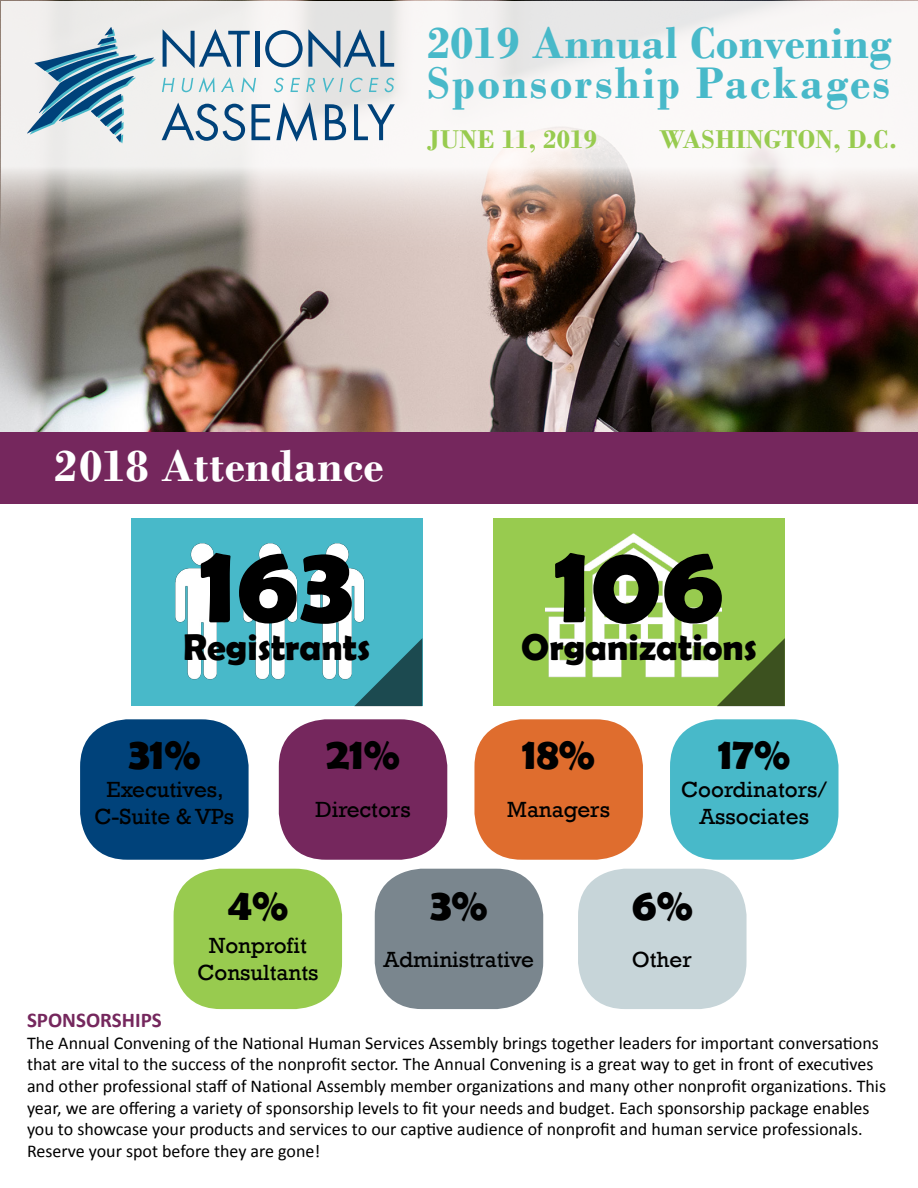
<style>
.page{position:relative;width:918px;height:1188px;background:#fff}
.page>*{position:absolute;margin:0;border:0;box-sizing:border-box;transform-origin:0 0}
.t1{font:700 112.5px "Berlin Sans FB Demi";color:#000}
.t2{font:700 46.5px/40.5px "Bodoni";letter-spacing:.03em;color:#48b9c9}
.t3{font:700 46.5px "Bodoni";letter-spacing:.01em;color:#fff}
.t4{font:700 45px "Berlin Sans FB Demi";color:#000}
.t5{font:700 37.5px "Berlin Sans FB Demi";color:#000}
.t6{font:700 27px "Bodoni";letter-spacing:.01em;color:#98cb4f}
.t7{font:22.5px/27px "Rockwell";color:#000;text-align:center}
.t8{font:700 21px "Calibri";color:#75275d}
.t9{font:18px/21.6px "Calibri";color:#000}
</style>
<div class="page">
<img style="left:0;top:1px;width:918px;height:503px">
<svg style="left:1px;top:1px;width:917px;height:260px"></svg>
<div style="left:0;top:432px;width:918px;height:71px;background:#75275d"></div>
<div style="left:131px;top:518px;width:291px;height:188px;background:#48b9c9"></div>
<svg style="left:354px;top:638px;width:68px;height:68px"></svg>
<img style="left:175px;top:543px;width:195px;height:145px">
<div style="left:494px;top:518px;width:291px;height:188px;background:#98cb4f"></div>
<svg style="left:717px;top:638px;width:68px;height:68px"></svg>
<img style="left:545px;top:533px;width:176px;height:160px">
<div style="left:174px;top:869px;width:168px;height:140px;background:#98cb4f;border-radius:47px"></div>
<div style="left:375px;top:869px;width:168px;height:140px;background:#7a868e;border-radius:47px"></div>
<div style="left:578px;top:869px;width:169px;height:140px;background:#c7d5d9;border-radius:47px"></div>
<div style="left:80px;top:719px;width:169px;height:141px;background:#00427a;border-radius:47px"></div>
<div style="left:279px;top:719px;width:168px;height:141px;background:#75275d;border-radius:47px"></div>
<div style="left:474px;top:719px;width:169px;height:141px;background:#df6d2e;border-radius:47px"></div>
<div style="left:670px;top:719px;width:168px;height:141px;background:#48b9c9;border-radius:47px"></div>
<svg style="left:163px;top:29px;width:87px;height:39px;background:#adbfcd"></svg>
<hr style="left:256px;top:31px;width:4px;height:36px;background:#00427a">
<svg style="left:265px;top:29px;width:129px;height:39px"></svg>
<svg style="left:162px;top:103px;width:83px;height:38px"></svg>
<svg style="left:251px;top:104px;width:19px;height:36px"></svg>
<svg style="left:276px;top:102px;width:41px;height:40px"></svg>
<svg style="left:325px;top:104px;width:21px;height:36px"></svg>
<svg style="left:354px;top:104px;width:41px;height:36px"></svg>
<svg style="left:27px;top:27px;width:129px;height:116px;background:#a4becc"></svg>
<svg style="left:162px;top:78px;width:13px;height:14px"></svg>
<svg style="left:182px;top:78px;width:11px;height:14px"></svg>
<svg style="left:199px;top:77px;width:16px;height:16px"></svg>
<svg style="left:221px;top:77px;width:13px;height:15px"></svg>
<svg style="left:241px;top:77px;width:15px;height:16px"></svg>
<svg style="left:274px;top:78px;width:10px;height:14px"></svg>
<svg style="left:290px;top:78px;width:10px;height:14px"></svg>
<svg style="left:306px;top:78px;width:10px;height:14px"></svg>
<svg style="left:323px;top:78px;width:20px;height:15px"></svg>
<svg style="left:349px;top:78px;width:13px;height:14px"></svg>
<svg style="left:369px;top:78px;width:9px;height:14px"></svg>
<svg style="left:385px;top:78px;width:9px;height:14px"></svg>
<h2 class="t2" style="left:427px;top:22px;width:467px">2019 Annual Convening<br>Sponsorship Packages</h2>
<h3 class="t6" style="left:427px;top:123px;width:172px">JUNE 11, 2019</h3>
<h3 class="t6" style="left:659px;top:123px;width:239px">WASHINGTON, D.C.</h3>
<h2 class="t3" style="left:54px;top:438px;width:330px">2018 Attendance</h2>
<h1 class="t1" style="left:200px;top:518px;width:155px">163</h1>
<h3 class="t5" style="left:183px;top:625px;width:189px">Registrants</h3>
<h1 class="t1" style="left:554px;top:518px;width:171px">106</h1>
<h3 class="t5" style="left:521px;top:625px;width:238px">Organizations</h3>
<h3 class="t4" style="left:128px;top:727px;width:74px">31%</h3>
<p class="t7" style="left:94px;top:777px;width:141px">Executives,<br>C-Suite &amp; VPs</p>
<h3 class="t4" style="left:326px;top:727px;width:75px">21%</h3>
<h3 class="t4" style="left:522px;top:727px;width:74px">18%</h3>
<p class="t7" style="left:315px;top:796px;width:97px">Directors</p>
<p class="t7" style="left:507px;top:796px;width:104px">Managers</p>
<h3 class="t4" style="left:718px;top:727px;width:74px">17%</h3>
<p class="t7" style="left:681px;top:777px;width:148px">Coordinators/<br>Associates</p>
<h3 class="t4" style="left:227px;top:879px;width:62px">4%</h3>
<h3 class="t4" style="left:632px;top:879px;width:63px">6%</h3>
<h3 class="t4" style="left:430px;top:879px;width:60px">3%</h3>
<p class="t7" style="left:197px;top:933px;width:123px">Nonprofit<br>Consultants</p>
<p class="t7" style="left:384px;top:946px;width:152px">Administrative</p>
<p class="t7" style="left:632px;top:946px;width:62px">Other</p>
<p class="t8" style="left:27px;top:1007px;width:136px">SPONSORSHIPS</p>
<p class="t9" style="left:27px;top:1032px;width:861px">The Annual Convening of the National Human Services Assembly brings together leaders for important conversations that are vital to the success of the nonprofit sector. The Annual Convening is a great way to get in front of executives and other professional staff of National Assembly member organizations and many other nonprofit organizations. This year, we are offering a variety of sponsorship levels to fit your needs and budget. Each sponsorship package enables you to showcase your products and services to our captive audience of nonprofit and human service professionals.<br>Reserve your spot before they are gone!</p>
</div>
